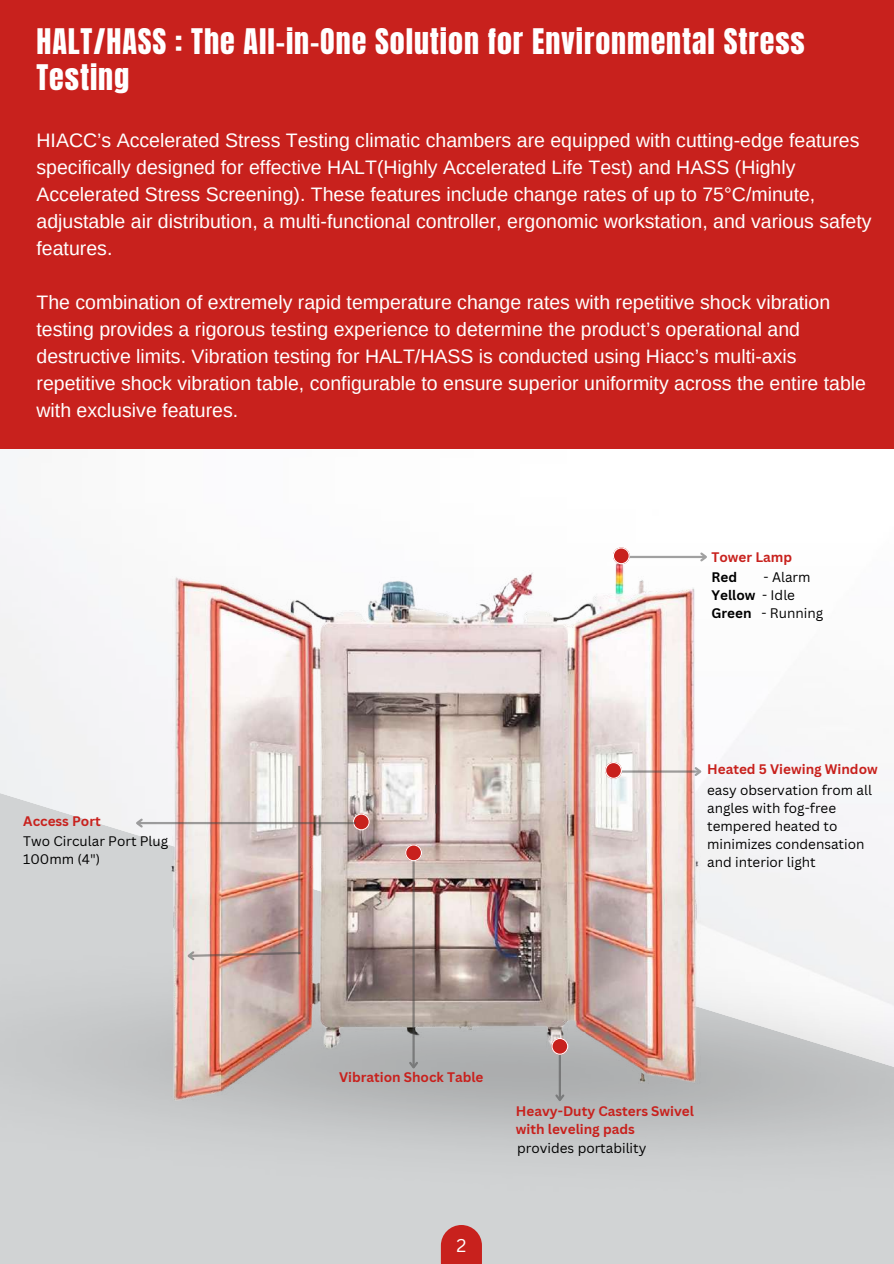
<style>
.page{position:relative;width:894px;height:1264px;background:#fff}
.page>*{position:absolute;margin:0;border:0;box-sizing:border-box;transform-origin:0 0}
.t1{font:30px/36px "Anton";letter-spacing:.03em;color:#fff}
.t2{font:19.5px/27px "Arimo";color:#fff}
.t3{font:18px "Canva Sans";color:#fff}
.t4{font:13.5px/18px "Canva Sans";color:#000}
.t5{font:700 13.5px/18px "Canva Sans";color:#c8211d}
.t6{font:700 13.5px "Canva Sans";color:#000}
.s1{font-weight:700}
</style>
<div class="page">
<svg style="left:0;top:793px;width:893px;height:470px;fill:#d1d3d4"></svg>
<img style="left:0;top:892px;width:893px;height:352px">
<img style="left:136px;top:547px;width:570px;height:554px">
<hr style="left:558px;top:1049px;width:3px;height:51px;background:#444">
<svg style="left:555px;top:1092px;width:9px;height:10px"></svg>
<svg style="left:186px;top:949px;width:116px;height:11px"></svg>
<hr style="left:298px;top:765px;width:2px;height:189px;background:#444">
<svg style="left:353px;top:813px;width:16px;height:17px"></svg>
<div style="left:0;top:0;width:893px;height:449px;background:#c8211d"></div>
<svg style="left:405px;top:844px;width:17px;height:17px"></svg>
<svg style="left:551px;top:1037px;width:17px;height:17px"></svg>
<hr style="left:613px;top:556px;width:92px;height:2px;background:#444">
<svg style="left:698px;top:552px;width:9px;height:9px"></svg>
<svg style="left:612px;top:547px;width:17px;height:17px"></svg>
<hr style="left:621px;top:770px;width:79px;height:2px;background:#444">
<svg style="left:692px;top:766px;width:10px;height:10px"></svg>
<hr style="left:435px;top:785px;width:2px;height:28px;background:#444">
<svg style="left:605px;top:762px;width:16px;height:16px"></svg>
<hr style="left:137px;top:822px;width:219px;height:2px;background:#444">
<svg style="left:135px;top:818px;width:10px;height:9px"></svg>
<hr style="left:412px;top:861px;width:2px;height:206px;background:#444">
<svg style="left:409px;top:1059px;width:9px;height:10px"></svg>
<svg style="left:441px;top:1224px;width:41px;height:39px;background:#c93936"></svg>
<h1 class="t1" style="left:36px;top:24px;width:769px">HALT/HASS : The All-in-One Solution for Environmental Stress<br>Testing</h1>
<p class="t2" style="left:36px;top:126px;width:836px">HIACC’s Accelerated Stress Testing climatic chambers are equipped with cutting-edge features specifically designed for effective HALT(Highly Accelerated Life Test) and HASS (Highly Accelerated Stress Screening). These features include change rates of up to 75°C/minute, adjustable air distribution, a multi-functional controller, ergonomic workstation, and various safety features.</p>
<p class="t2" style="left:36px;top:288px;width:830px">The combination of extremely rapid temperature change rates with repetitive shock vibration testing provides a rigorous testing experience to determine the product’s operational and destructive limits. Vibration testing for HALT/HASS is conducted using Hiacc’s multi-axis repetitive shock vibration table, configurable to ensure superior uniformity across the entire table with exclusive features.</p>
<p class="t5" style="left:711px;top:548px;width:82px">Tower Lamp</p>
<p class="t5" style="left:23px;top:811px;width:79px">Access Port</p>
<p class="t4" style="left:23px;top:832px;width:146px">Two Circular Port Plug<br>100mm (4")</p>
<p class="t4" style="left:711px;top:568px;width:113px;text-indent:52px">- Alarm<br><span class="s1">Yellow</span> - Idle<br><span class="s1">Green</span> - Running</p>
<p class="t6" style="left:711px;top:568px;width:27px">Red</p>
<p class="t5" style="left:707px;top:760px;width:172px">Heated 5 Viewing Window</p>
<p class="t4" style="left:707px;top:780px;width:166px">easy observation from all angles with fog-free tempered heated to minimizes condensation and interior light</p>
<p class="t5" style="left:339px;top:1068px;width:146px">Vibration Shock Table</p>
<p class="t3" style="left:456px;top:1232px;width:11px">2</p>
<p class="t5" style="left:516px;top:1101px;width:179px">Heavy-Duty Casters Swivel with leveling pads</p>
<p class="t4" style="left:517px;top:1138px;width:131px">provides portability</p>
</div>
